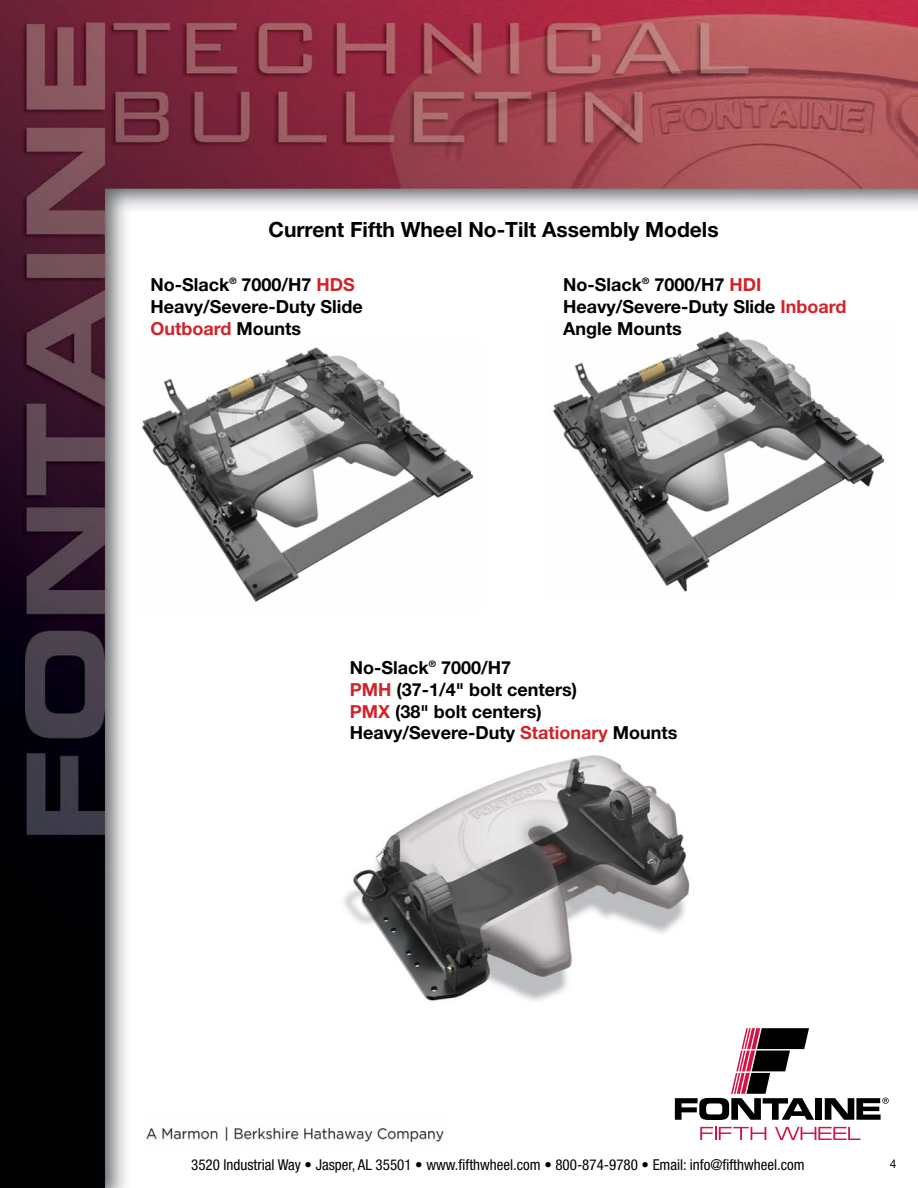
<style>
.page{position:relative;width:918px;height:1188px;background:#fff}
.page>*{position:absolute;margin:0;border:0;box-sizing:border-box;transform-origin:0 0}
.t1{font:700 21px "Helvetica Neue LT Pro";color:#000}
.t2{font:700 18px/21.6px "Helvetica Neue LT Pro";color:#000}
.t3{font:condensed 15px "Helvetica Neue LT Pro";color:#000}
.t4{font:12px "Helvetica Neue LT Pro";color:#000}
.s1{color:#d2232a}
</style>
<div class="page">
<img style="left:0;top:0;width:918px;height:1188px">
<img style="left:144px;top:1115px;width:301px;height:33px">
<svg style="left:700px;top:1127px;width:66px;height:13px"></svg>
<svg style="left:775px;top:1127px;width:85px;height:13px"></svg>
<svg style="left:675px;top:1028px;width:139px;height:92px"></svg>
<div style="left:816px;top:1098px;width:6px;height:22px;background:#000"></div>
<svg style="left:825px;top:1098px;width:64px;height:22px"></svg>
<img style="left:135px;top:339px;width:349px;height:274px">
<img style="left:273px;top:698px;width:462px;height:337px">
<img style="left:546px;top:323px;width:349px;height:274px">
<p class="t1" style="left:268px;top:217px;width:452px">Current Fifth Wheel No-Tilt Assembly Models</p>
<p class="t2" style="left:150px;top:274px;width:214px">No-Slack<sup>®</sup> 7000/H7 <span class="s1">HDS<br></span>Heavy/Severe-Duty Slide<br><span class="s1">Outboard</span> Mounts</p>
<p class="t2" style="left:563px;top:274px;width:285px">No-Slack<sup>®</sup> 7000/H7 <span class="s1">HDI<br></span>Heavy/Severe-Duty Slide <span class="s1">Inboard<br></span>Angle Mounts</p>
<p class="t2" style="left:350px;top:657px;width:329px">No-Slack<sup>®</sup> 7000/H7<br><span class="s1">PMH</span> (37-1/4" bolt centers)<br><span class="s1">PMX</span> (38" bolt centers)<br>Heavy/Severe-Duty <span class="s1">Stationary</span> Mounts</p>
<p class="t3" style="left:191px;top:1156px;width:615px">3520 Industrial Way • Jasper, AL 35501 • www.fifthwheel.com • 800-874-9780 • Email: info@fifthwheel.com</p>
<p class="t4" style="left:890px;top:1157px;width:8px">4</p>
</div>
